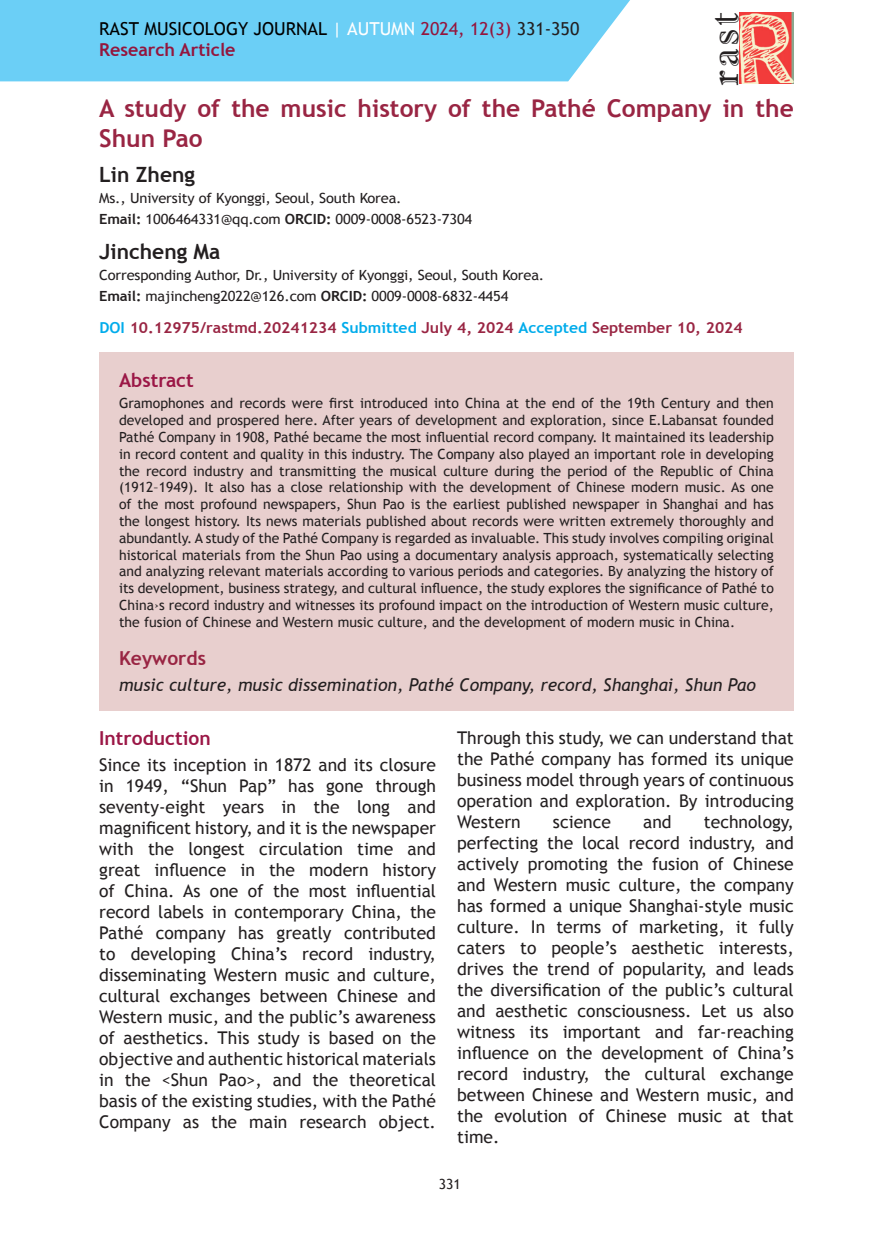
<style>
.page{position:relative;width:893px;height:1241px;background:#fff}
.page>*{position:absolute;margin:0;border:0;box-sizing:border-box;transform-origin:0 0}
.t1{font:42px "Imprint MT Shadow";color:#231f20}
.Ana_Başlık{font:700 24.5px/29.4px "Trebuchet MS";color:#992543}
.Ana_Başlık_-_Yazar{font:700 21px "Trebuchet MS";color:#231f20}
.Metin_-_Başlık_1{font:700 19.25px "Trebuchet MS";color:#9b1746}
.Özet_-_Başlık{font:700 19.25px "Trebuchet MS";color:#9b1746}
.Anahtar_Kelimeler_-_Başlık{font:700 19.25px "Trebuchet MS";color:#992543}
.t2{font:17.85px/21.3px "Trebuchet MS";color:#000}
.Metin_-_Gövde{font:17.5px/21px "Trebuchet MS";color:#231f20;text-align:justify}
.t3{font:italic 17.5px "Trebuchet MS";color:#231f20}
.DOI{font:700 15.05px "Trebuchet MS";color:#992543;scale:1.04 1}
.Özet_-_Metin{font:14px/16.8px "Trebuchet MS";color:#231f20;text-align:justify}
.Ana_Başlık_-_Künye{font:14px "Trebuchet MS";letter-spacing:-.01em;color:#231f20;scale:1.05 1}
.s1{color:#fff}
.s2{color:#94163d}
.s3{color:#231f20}
.s4{font-weight:700;color:#94163d}
.s5{font-weight:700}
.s6{color:#00aceb}
</style>
<div class="page">
<div style="left:0;top:0;width:630px;height:81px;background:#6bcff6"></div>
<img style="left:740px;top:12px;width:54px;height:71px">
<div style="left:99px;top:352px;width:695px;height:358px;background:#e8cfce"></div>
<p class="t2" style="left:99px;top:18px;width:482px">RAST MUSICOLOGY JOURNAL <span class="s1">| AUTUMN</span> <span class="s2">2024, 12(3)</span> <span class="s3">331-350<br></span><span class="s4">Research Article</span></p>
<h1 class="t1" style="left:699px;top:85px;width:74px;rotate:-90deg">rast</h1>
<p class="Ana_Başlık" style="left:99px;top:94px;width:696px">A study of the music history of the Pathé Company in the<br>Shun Pao</p>
<p class="Ana_Başlık_-_Yazar" style="left:99px;top:161px;width:97px">Lin Zheng</p>
<p class="Ana_Başlık_-_Künye" style="left:99px;top:190px;width:290px">Ms., University of Kyonggi, Seoul, South Korea.</p>
<p class="Ana_Başlık_-_Künye" style="left:99px;top:211px;width:357px"><span class="s5">Email:</span> 1006464331@qq.com <span class="s5">ORCID:</span> 0009-0008-6523-7304</p>
<p class="Ana_Başlık_-_Yazar" style="left:99px;top:238px;width:123px">Jincheng Ma</p>
<p class="Ana_Başlık_-_Künye" style="left:99px;top:267px;width:425px">Corresponding Author, Dr., University of Kyonggi, Seoul, South Korea.</p>
<p class="Ana_Başlık_-_Künye" style="left:99px;top:288px;width:391px"><span class="s5">Email:</span> majincheng2022@126.com <span class="s5">ORCID:</span> 0009-0008-6832-4454</p>
<p class="DOI" style="left:99px;top:318px;width:620px"><span class="s6">DOI</span> 10.12975/rastmd.20241234 <span class="s6">Submitted</span> July 4, 2024 <span class="s6">Accepted</span> September 10, 2024</p>
<p class="Özet_-_Başlık" style="left:119px;top:367px;width:76px">Abstract</p>
<p class="Özet_-_Metin" style="left:119px;top:395px;width:656px">Gramophones and records were first introduced into China at the end of the 19th Century and then developed and prospered here. After years of development and exploration, since E.Labansat founded Pathé Company in 1908, Pathé became the most influential record company. It maintained its leadership in record content and quality in this industry. The Company also played an important role in developing the record industry and transmitting the musical culture during the period of the Republic of China (1912–1949). It also has a close relationship with the development of Chinese modern music. As one of the most profound newspapers, Shun Pao is the earliest published newspaper in Shanghai and has the longest history. Its news materials published about records were written extremely thoroughly and abundantly. A study of the Pathé Company is regarded as invaluable. This study involves compiling original historical materials from the Shun Pao using a documentary analysis approach, systematically selecting and analyzing relevant materials according to various periods and categories. By analyzing the history of its development, business strategy, and cultural influence, the study explores the significance of Pathé to China›s record industry and witnesses its profound impact on the introduction of Western music culture, the fusion of Chinese and Western music culture, and the development of modern music in China.</p>
<p class="Anahtar_Kelimeler_-_Başlık" style="left:119px;top:646px;width:88px">Keywords</p>
<p class="t3" style="left:119px;top:674px;width:638px">music culture, music dissemination, Pathé Company, record, Shanghai, Shun Pao</p>
<p class="Metin_-_Başlık_1" style="left:99px;top:726px;width:113px">Introduction</p>
<p class="Metin_-_Gövde" style="left:99px;top:754px;width:338px">Since its inception in 1872 and its closure in 1949, “Shun Pap” has gone through seventy-eight years in the long and magnificent history, and it is the newspaper with the longest circulation time and great influence in the modern history of China. As one of the most influential record labels in contemporary China, the Pathé company has greatly contributed to developing China’s record industry, disseminating Western music and culture, cultural exchanges between Chinese and Western music, and the public’s awareness of aesthetics. This study is based on the objective and authentic historical materials in the &lt;Shun Pao&gt;, and the theoretical basis of the existing studies, with the Pathé Company as the main research object.</p>
<p class="Metin_-_Gövde" style="left:457px;top:727px;width:338px">Through this study, we can understand that the Pathé company has formed its unique business model through years of continuous operation and exploration. By introducing Western</p>
<p class="Metin_-_Gövde" style="left:457px;top:811px;width:338px;text-indent:247px">technology, perfecting the local record industry, and actively promoting the fusion of Chinese and Western music culture, the company has formed a unique Shanghai-style music culture. In terms of marketing, it fully caters to people’s aesthetic interests, drives the trend of popularity, and leads the diversification of the public’s cultural and aesthetic consciousness. Let us also witness its important and far-reaching influence on the development of China’s record industry, the cultural exchange between Chinese and Western music, and the evolution of Chinese music at that time.</p>
<p class="Metin_-_Gövde" style="left:553px;top:811px;width:60px">science</p>
<p class="Metin_-_Gövde" style="left:643px;top:811px;width:30px">and</p>
<p class="Özet_-_Metin" style="left:439px;top:1175px;width:24px">331</p>
</div>
